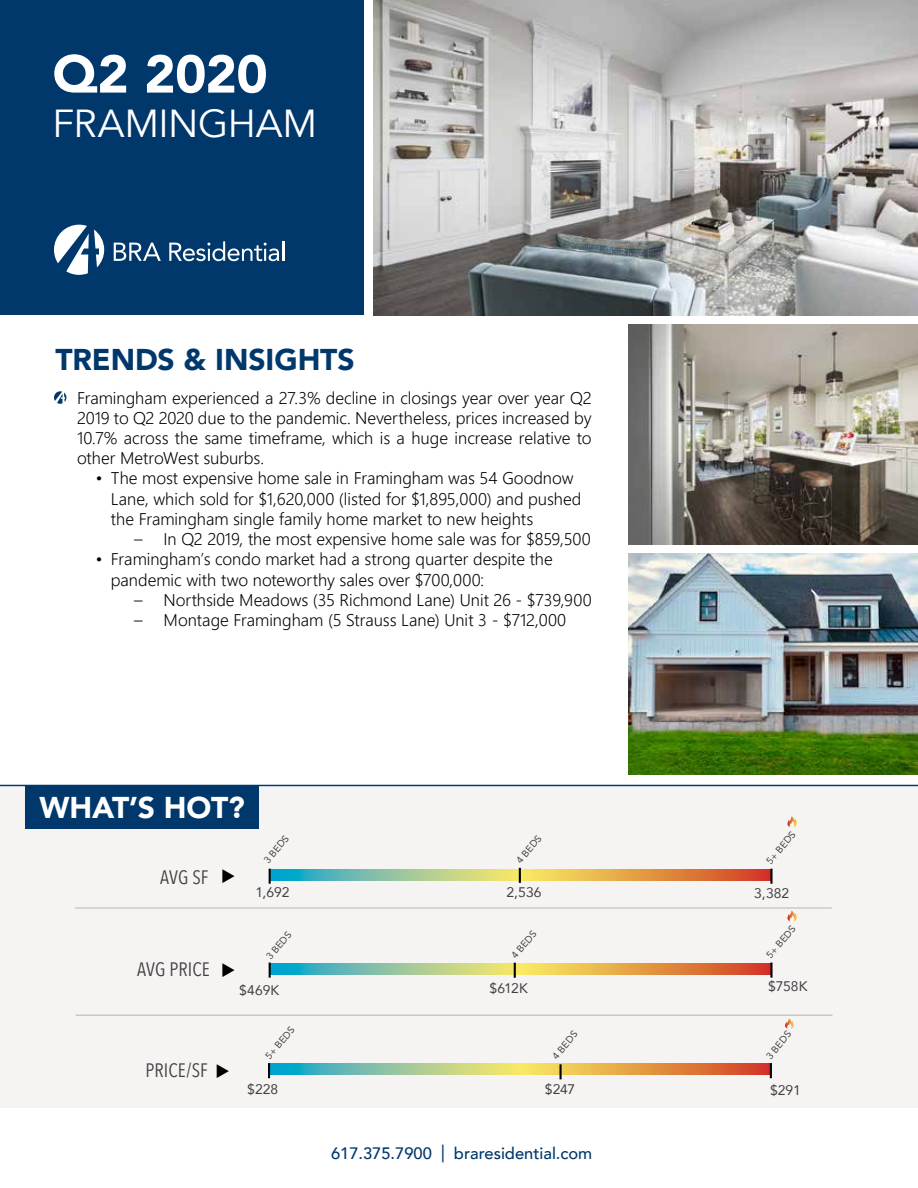
<style>
.page{position:relative;width:918px;height:1188px;background:#fff}
.page>*{position:absolute;margin:0;border:0;box-sizing:border-box;transform-origin:0 0}
.t1{font:900 52.8px "Avenir";letter-spacing:-.01em;color:#fff}
.t2{font:39px "Avenir";letter-spacing:-.01em;color:#fff}
.t3{font:900 30px "Avenir";letter-spacing:-.005em;color:#00386c}
.t4{font:900 30px "Avenir";letter-spacing:-.005em;color:#fff}
.t5{font:19.35px "Avenir Next Condensed";letter-spacing:.005em;color:#414042}
.t6{font:300 16.5px/20.2px "Malgun Gothic";letter-spacing:-.005em;color:#000}
.t7{font:500 16.5px "Avenir";color:#00386c}
.t8{font:13.8px "Avenir";letter-spacing:.005em;color:#414042}
.t9{font:9.75px "Avenir";color:#414042}
.s1{color:#000}
.s2{font-size:23.1px}
</style>
<div class="page">
<div style="left:0;top:787px;width:918px;height:321px;background:#f6f4f3"></div>
<div style="left:0;top:0;width:364px;height:315px;background:#00386c"></div>
<hr style="left:75px;top:908px;width:757px;height:1px;background:#b1b4b6">
<svg style="left:271px;top:869px;width:499px;height:11px;background:#b7ad70"></svg>
<svg style="left:271px;top:963px;width:499px;height:11px;background:#b7ad70"></svg>
<hr style="left:76px;top:1015px;width:756px;height:1px;background:#b1b4b6">
<svg style="left:270px;top:1064px;width:500px;height:11px;background:#b6ac70"></svg>
<div style="left:25px;top:786px;width:234px;height:42px;background:#00386c"></div>
<hr style="left:0;top:785px;width:918px;height:1px;background:#00386c">
<svg style="left:114px;top:243px;width:47px;height:18px"></svg>
<svg style="left:169px;top:241px;width:110px;height:20px"></svg>
<hr style="left:282px;top:241px;width:2px;height:20px;background:#fff">
<svg style="left:54px;top:225px;width:50px;height:50px"></svg>
<img style="left:373px;top:0;width:545px;height:315px">
<img style="left:629px;top:324px;width:289px;height:221px">
<svg style="left:54px;top:391px;width:12px;height:13px"></svg>
<img style="left:629px;top:554px;width:289px;height:220px">
<svg style="left:269px;top:869px;width:2px;height:15px"></svg>
<hr style="left:770px;top:869px;width:3px;height:15px;background:#000">
<svg style="left:269px;top:963px;width:2px;height:15px"></svg>
<hr style="left:770px;top:963px;width:3px;height:15px;background:#000">
<svg style="left:514px;top:963px;width:2px;height:15px"></svg>
<svg style="left:519px;top:868px;width:2px;height:15px"></svg>
<svg style="left:268px;top:1063px;width:2px;height:15px"></svg>
<svg style="left:770px;top:1063px;width:2px;height:15px"></svg>
<svg style="left:785px;top:1019px;width:9px;height:10px"></svg>
<svg style="left:560px;top:1064px;width:2px;height:15px"></svg>
<svg style="left:787px;top:816px;width:10px;height:11px"></svg>
<svg style="left:787px;top:911px;width:10px;height:11px"></svg>
<h1 class="t1" style="left:52px;top:29px;width:217px">Q2 2020</h1>
<h2 class="t2" style="left:52px;top:100px;width:266px">FRAMINGHAM</h2>
<h3 class="t3" style="left:56px;top:334px;width:301px">TRENDS &amp; INSIGHTS</h3>
<p class="t6" style="left:77px;top:388px;width:516px;text-align:justify">Framingham experienced a 27.3% decline in closings year over year Q2<br>2019 to Q2 2020 due to the pandemic. Nevertheless, prices increased by 10.7% across the same timeframe, which is a huge increase relative to other MetroWest suburbs.</p>
<p class="t6" style="left:111px;top:469px;width:472px;text-indent:-15px">• The most expensive home sale in Framingham was 54 Goodnow<br>Lane, which sold for $1,620,000 (listed for $1,895,000) and pushed the Framingham single family home market to new heights</p>
<p class="t6" style="left:134px;top:529px;width:458px">– In Q2 2019, the most expensive home sale was for $859,500</p>
<p class="t6" style="left:111px;top:550px;width:443px;text-indent:-15px">• Framingham’s condo market had a strong quarter despite the pandemic with two noteworthy sales over $700,000:</p>
<p class="t6" style="left:134px;top:590px;width:459px">– Northside Meadows (35 Richmond Lane) Unit 26 - $739,900</p>
<p class="t6" style="left:134px;top:610px;width:434px">– Montage Framingham (5 Strauss Lane) Unit 3 - $712,000</p>
<h3 class="t4" style="left:39px;top:782px;width:207px">WHAT’S HOT?</h3>
<p class="t5" style="left:160px;top:860px;width:50px">AVG SF</p>
<p class="t9" style="left:260px;top:857px;width:35px;rotate:-50deg">3 BEDS</p>
<p class="t9" style="left:512px;top:857px;width:35px;rotate:-50deg">4 BEDS</p>
<p class="t8" style="left:506px;top:881px;width:37px">2,536</p>
<p class="t8" style="left:255px;top:881px;width:36px">1,692</p>
<p class="t5" style="left:137px;top:953px;width:100px">AVG PRICE <span class="s1">◆</span></p>
<p class="t9" style="left:262px;top:953px;width:35px;rotate:-50deg">3 BEDS</p>
<p class="t8" style="left:239px;top:979px;width:41px">$469K</p>
<p class="t5" style="left:145px;top:1054px;width:86px">PRICE/SF <span class="s1">◆</span></p>
<p class="t9" style="left:261px;top:1053px;width:41px;rotate:-50deg">5+ BEDS</p>
<p class="t8" style="left:247px;top:1078px;width:33px">$228</p>
<p class="t9" style="left:507px;top:952px;width:35px;rotate:-50deg">4 BEDS</p>
<p class="t8" style="left:489px;top:977px;width:40px">$612K</p>
<p class="t9" style="left:548px;top:1052px;width:35px;rotate:-50deg">4 BEDS</p>
<p class="t8" style="left:545px;top:1078px;width:32px">$247</p>
<p class="t7" style="left:331px;top:1139px;width:263px">617.375.7900 <span class="s2">|</span> braresidential.com</p>
<p class="t9" style="left:762px;top:858px;width:41px;rotate:-50deg">5+ BEDS</p>
<p class="t8" style="left:754px;top:882px;width:37px">3,382</p>
<p class="t9" style="left:762px;top:952px;width:41px;rotate:-50deg">5+ BEDS</p>
<p class="t8" style="left:768px;top:976px;width:41px">$758K</p>
<p class="t9" style="left:762px;top:1052px;width:35px;rotate:-50deg">3 BEDS</p>
<p class="t8" style="left:770px;top:1079px;width:32px">$291</p>
</div>
